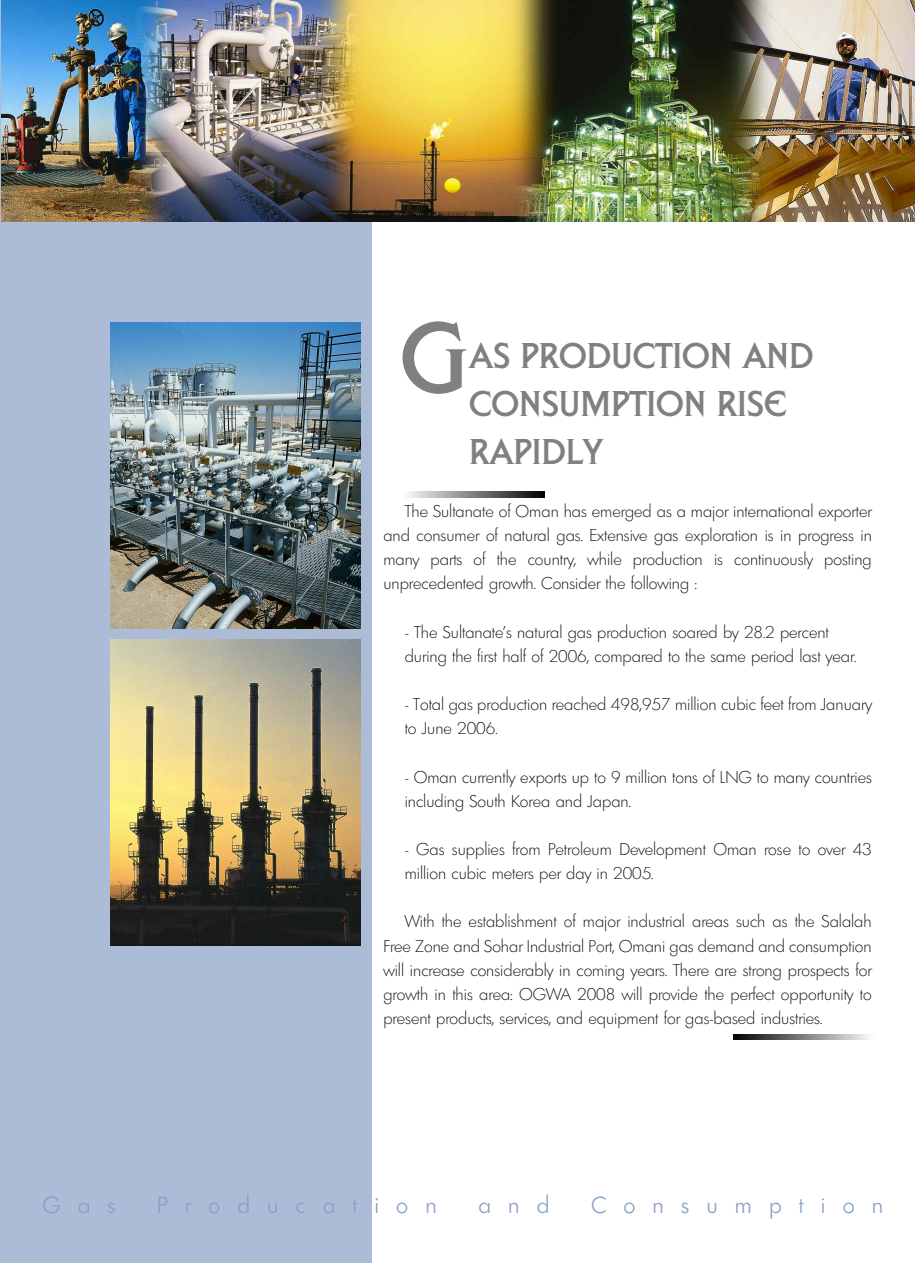
<style>
.page{position:relative;width:915px;height:1263px;background:#fff}
.page>*{position:absolute;margin:0;border:0;box-sizing:border-box;transform-origin:0 0}
.t1{font:105px "Liberty D";color:#808080}
.t2{font:37.5px/48px "Liberty D";color:#808080}
.t3{font:300 22.5px "Limerick";letter-spacing:.76em;color:#88a0c5}
.t4{font:200 16.5px/24.2px "Limerick";color:#000}
</style>
<div class="page">
<div style="left:0;top:0;width:372px;height:1263px;background:#acbcd6"></div>
<img style="left:111px;top:639px;width:249px;height:307px">
<img style="left:111px;top:323px;width:249px;height:306px">
<img style="left:2px;top:0;width:912px;height:222px">
<svg style="left:408px;top:492px;width:137px;height:5px"></svg>
<svg style="left:733px;top:1034px;width:136px;height:6px"></svg>
<h1 class="t1" style="left:400px;top:295px;width:69px">G</h1>
<h2 class="t2" style="left:469px;top:331px;width:345px">AS PRODUCTION AND<br>CONSUMPTION RISE<br>RAPIDLY</h2>
<p class="t4" style="left:383px;top:499px;width:489px;text-align:justify;text-indent:21px">The Sultanate of Oman has emerged as a major international exporter and consumer of natural gas. Extensive gas exploration is in progress in many parts of the country, while production is continuously posting unprecedented growth. Consider the following :</p>
<p class="t4" style="left:404px;top:620px;width:453px">- The Sultanate's natural gas production soared by 28.2 percent during the first half of 2006, compared to the same period last year.</p>
<p class="t4" style="left:404px;top:692px;width:468px">- Total gas production reached 498,957 million cubic feet from January to June 2006.</p>
<p class="t4" style="left:404px;top:765px;width:468px">- Oman currently exports up to 9 million tons of LNG to many countries including South Korea and Japan.</p>
<p class="t4" style="left:404px;top:837px;width:468px">- Gas supplies from Petroleum Development Oman rose to over 43 million cubic meters per day in 2005.</p>
<p class="t4" style="left:383px;top:910px;width:489px;text-align:justify;text-indent:21px">With the establishment of major industrial areas such as the Salalah Free Zone and Sohar Industrial Port, Omani gas demand and consumption will increase considerably in coming years. There are strong prospects for growth in this area: OGWA 2008 will provide the perfect opportunity to present products, services, and equipment for gas-based industries.</p>
<h3 class="t3" style="left:43px;top:1191px;width:75px">Gas</h3>
<h3 class="t3" style="left:157px;top:1191px;width:281px">Producation</h3>
<h3 class="t3" style="left:478px;top:1191px;width:73px">and</h3>
<h3 class="t3" style="left:591px;top:1191px;width:293px">Consumption</h3>
</div>
